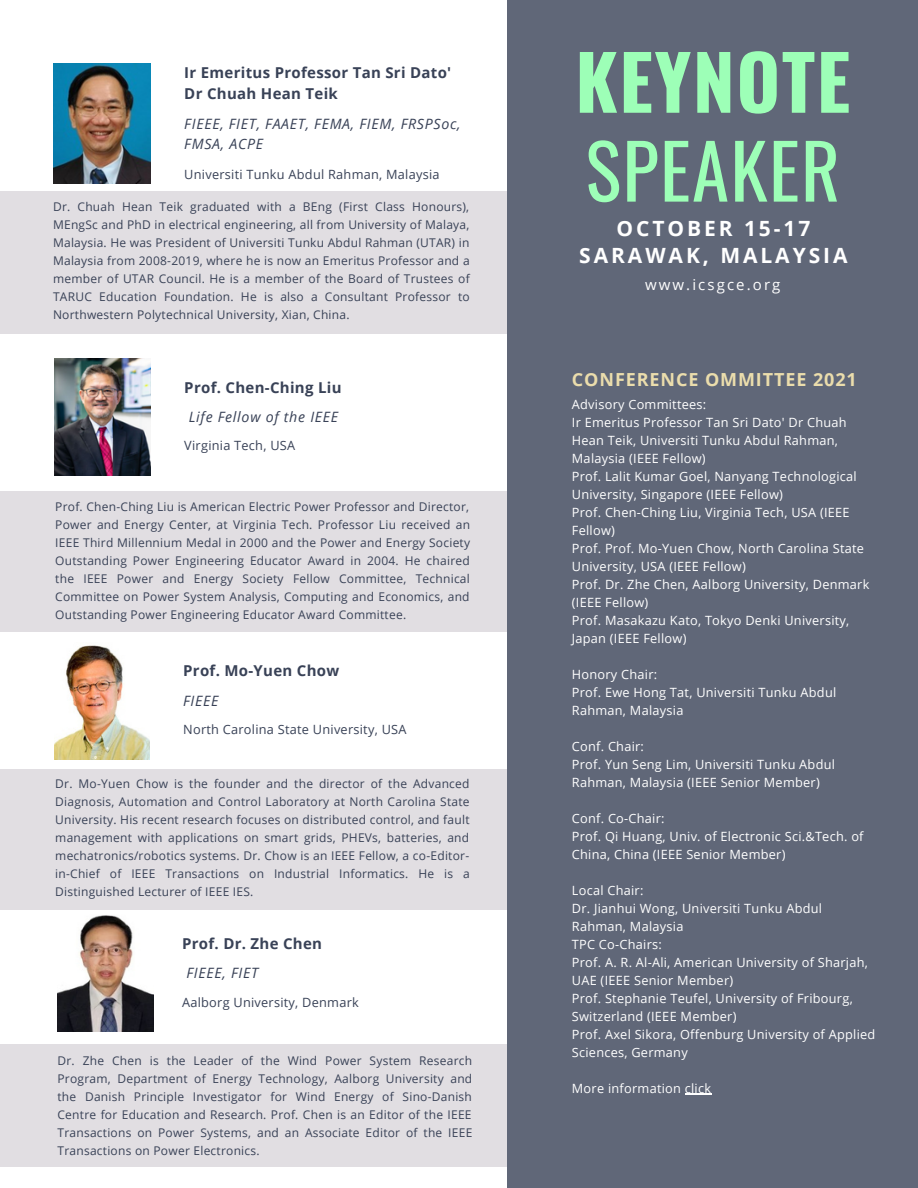
<style>
.page{position:relative;width:918px;height:1188px;background:#fff}
.page>*{position:absolute;margin:0;border:0;box-sizing:border-box;transform-origin:0 0}
.t1{font:700 75px/88.8px "Oswald";letter-spacing:.02em;color:#9dffb7}
.t2{font:700 21px "Open Sans";letter-spacing:.14em;color:#fff}
.t3{font:700 18px "Open Sans";letter-spacing:.05em;color:#ebddac}
.t4{font:700 15px/21.3px "Open Sans";letter-spacing:.02em;color:#394257}
.t5{font:15px "Open Sans";letter-spacing:.14em;color:#fff}
.t6{font:italic 14.25px/20.2px "Open Sans";letter-spacing:.05em;color:#394257}
.t7{font:12.75px/18px "Open Sans";letter-spacing:.02em;color:#fff}
.t8{font:12.75px "Open Sans";letter-spacing:.02em;color:#394257}
.t9{font:12px/18px "Open Sans";letter-spacing:.02em;color:#394257;text-align:justify}
.s1{font-weight:400}
</style>
<div class="page">
<div style="left:507px;top:0;width:410px;height:1188px;background:#606778"></div>
<img style="left:58px;top:915px;width:95px;height:117px">
<img style="left:53px;top:64px;width:98px;height:119px">
<img style="left:54px;top:359px;width:97px;height:117px">
<img style="left:54px;top:645px;width:96px;height:114px">
<svg style="left:685px;top:1094px;width:26px;height:1px"></svg>
<div style="left:0;top:191px;width:507px;height:142px;background:#e1dee2"></div>
<div style="left:0;top:491px;width:507px;height:141px;background:#e1dee2"></div>
<div style="left:0;top:769px;width:506px;height:140px;background:#e1dee2"></div>
<div style="left:0;top:1044px;width:506px;height:122px;background:#e1dee2"></div>
<p class="t4" style="left:184px;top:62px;width:268px">Ir Emeritus Professor Tan Sri Dato'<br>Dr Chuah Hean Teik</p>
<p class="t6" style="left:184px;top:113px;width:278px">FIEEE, FIET, FAAET, FEMA, FIEM, FRSPSoc,<br>FMSA, ACPE</p>
<p class="t8" style="left:184px;top:165px;width:257px">Universiti Tunku Abdul Rahman, Malaysia</p>
<p class="t9" style="left:53px;top:197px;width:418px">Dr. Chuah Hean Teik graduated with a BEng (First Class Honours), MEngSc and PhD in electrical engineering, all from University of Malaya, Malaysia. He was President of Universiti Tunku Abdul Rahman (UTAR) in Malaysia from 2008-2019, where he is now an Emeritus Professor and a member of UTAR Council. He is a member of the Board of Trustees of TARUC Education Foundation. He is also a Consultant Professor to Northwestern Polytechnical University, Xian, China.</p>
<p class="t4" style="left:184px;top:376px;width:159px">Prof. Chen-Ching Liu</p>
<p class="t6" style="left:189px;top:407px;width:151px">Life Fellow of the IEEE</p>
<p class="t8" style="left:184px;top:437px;width:112px">Virginia Tech, USA</p>
<p class="t9" style="left:55px;top:498px;width:416px">Prof. Chen-Ching Liu is American Electric Power Professor and Director, Power and Energy Center, at Virginia Tech. Professor Liu received an IEEE Third Millennium Medal in 2000 and the Power and Energy Society Outstanding Power Engineering Educator Award in 2004. He chaired the IEEE Power and Energy Society Fellow Committee, Technical Committee on Power System Analysis, Computing and Economics, and Outstanding Power Engineering Educator Award Committee.</p>
<p class="t4" style="left:183px;top:660px;width:158px">Prof. Mo-Yuen Chow</p>
<p class="t6" style="left:183px;top:690px;width:37px">FIEEE</p>
<p class="t8" style="left:183px;top:720px;width:225px">North Carolina State University, USA</p>
<p class="t9" style="left:55px;top:774px;width:416px">Dr. Mo-Yuen Chow is the founder and the director of the Advanced Diagnosis, Automation and Control Laboratory at North Carolina State University. His recent research focuses on distributed control, and fault management with applications on smart grids, PHEVs, batteries, and mechatronics/robotics systems. Dr. Chow is an IEEE Fellow, a co-Editor&shy;in-Chief of IEEE Transactions on Industrial Informatics. He is a Distinguished Lecturer of IEEE IES.</p>
<p class="t4" style="left:182px;top:932px;width:142px">Prof. Dr. Zhe Chen</p>
<p class="t6" style="left:186px;top:963px;width:73px">FIEEE, FIET</p>
<p class="t8" style="left:182px;top:993px;width:178px">Aalborg University, Denmark</p>
<p class="t9" style="left:58px;top:1052px;width:416px">Dr. Zhe Chen is the Leader of the Wind Power System Research Program, Department of Energy Technology, Aalborg University and the Danish Principle Investigator for Wind Energy of Sino-Danish Centre for Education and Research. Prof. Chen is an Editor of the IEEE Transactions on Power Systems, and an Associate Editor of the IEEE Transactions on Power Electronics.</p>
<p class="t1" style="left:575px;top:34px;width:276px">KEYNOTE<br><span class="s1">SPEAKER</span></p>
<p class="t2" style="left:616px;top:214px;width:196px">OCTOBER 15-17</p>
<p class="t2" style="left:579px;top:241px;width:270px">SARAWAK, MALAYSIA</p>
<p class="t5" style="left:645px;top:274px;width:137px">www.icsgce.org</p>
<p class="t3" style="left:572px;top:367px;width:286px">CONFERENCE OMMITTEE 2021</p>
<p class="t7" style="left:572px;top:395px;width:136px">Advisory Committees:</p>
<p class="t7" style="left:572px;top:413px;width:276px">Ir Emeritus Professor Tan Sri Dato' Dr Chuah<br>Hean Teik, Universiti Tunku Abdul Rahman,<br>Malaysia (IEEE Fellow)</p>
<p class="t7" style="left:572px;top:467px;width:286px">Prof. Lalit Kumar Goel, Nanyang Technological<br>University, Singapore (IEEE Fellow)</p>
<p class="t7" style="left:572px;top:503px;width:279px">Prof. Chen-Ching Liu, Virginia Tech, USA (IEEE<br>Fellow)</p>
<p class="t7" style="left:572px;top:539px;width:294px">Prof. Prof. Mo-Yuen Chow, North Carolina State<br>University, USA (IEEE Fellow)</p>
<p class="t7" style="left:572px;top:575px;width:299px">Prof. Dr. Zhe Chen, Aalborg University, Denmark (IEEE Fellow)</p>
<p class="t7" style="left:572px;top:611px;width:279px">Prof. Masakazu Kato, Tokyo Denki University,<br>Japan (IEEE Fellow)</p>
<p class="t7" style="left:572px;top:665px;width:87px">Honory Chair:</p>
<p class="t7" style="left:572px;top:683px;width:266px">Prof. Ewe Hong Tat, Universiti Tunku Abdul<br>Rahman, Malaysia</p>
<p class="t7" style="left:572px;top:737px;width:74px">Conf. Chair:</p>
<p class="t7" style="left:572px;top:755px;width:265px">Prof. Yun Seng Lim, Universiti Tunku Abdul<br>Rahman, Malaysia (IEEE Senior Member)</p>
<p class="t7" style="left:572px;top:809px;width:94px">Conf. Co-Chair:</p>
<p class="t7" style="left:572px;top:827px;width:293px">Prof. Qi Huang, Univ. of Electronic Sci.&amp;Tech. of<br>China, China (IEEE Senior Member)</p>
<p class="t7" style="left:572px;top:881px;width:73px">Local Chair:</p>
<p class="t7" style="left:572px;top:899px;width:252px">Dr. Jianhui Wong, Universiti Tunku Abdul<br>Rahman, Malaysia</p>
<p class="t7" style="left:572px;top:935px;width:92px">TPC Co-Chairs:</p>
<p class="t7" style="left:572px;top:953px;width:298px">Prof. A. R. Al-Ali, American University of Sharjah,<br>UAE (IEEE Senior Member)</p>
<p class="t7" style="left:572px;top:989px;width:282px">Prof. Stephanie Teufel, University of Fribourg,<br>Switzerland (IEEE Member)</p>
<p class="t7" style="left:572px;top:1025px;width:305px">Prof. Axel Sikora, Offenburg University of Applied<br>Sciences, Germany</p>
<p class="t7" style="left:572px;top:1079px;width:141px">More information click</p>
</div>
